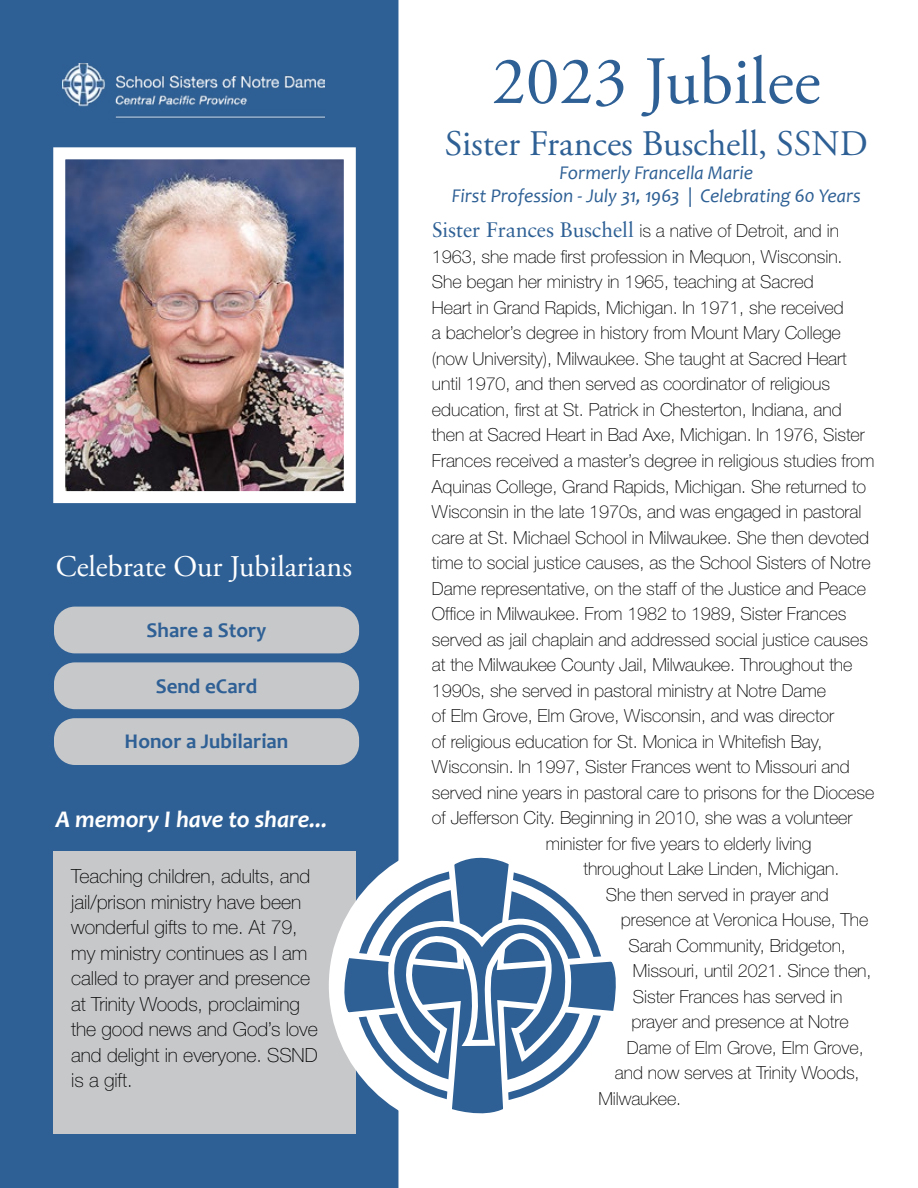
<style>
.page{position:relative;width:918px;height:1188px;background:#fff}
.page>*{position:absolute;margin:0;border:0;box-sizing:border-box;transform-origin:0 0}
.t1{font:67.5px "Adobe Garamond Pro";color:#2e6095}
.t2{font:36px "Adobe Garamond Pro";color:#2e6095}
.t3{font:30px "Adobe Garamond Pro";color:#fff}
.t4{font:italic 700 24px "Candara";letter-spacing:-.005em;color:#fff}
.t5{font:700 21px "Candara";color:#2f6095}
.t6{font:100 19.5px/25.5px "Helvetica Neue LT Std";letter-spacing:-.005em;color:#000}
.t7{font:italic 19.5px/23.4px "Candara";letter-spacing:-.005em;color:#2e6095;text-align:center}
.t8{font:100 18px "Helvetica Neue LT Std";letter-spacing:-.005em;color:#000}
.s1{font-family:"Sabon LT Pro";font-weight:400;font-size:21px;color:#2e6095}
</style>
<div class="page">
<div style="left:0;top:0;width:398px;height:1188px;background:#2f6095"></div>
<div style="left:53px;top:851px;width:303px;height:283px;background:#c7c8ca"></div>
<img style="left:66px;top:160px;width:277px;height:330px">
<div style="left:53px;top:147px;width:303px;height:356px;border:12px solid #fff"></div>
<svg style="left:335px;top:756px;width:281px;height:432px"></svg>
<svg style="left:362px;top:907px;width:214px;height:189px"></svg>
<div style="left:54px;top:607px;width:305px;height:46px;background:#c7c8ca;border-radius:21px"></div>
<div style="left:54px;top:662px;width:305px;height:47px;background:#c7c8ca;border-radius:21px"></div>
<div style="left:54px;top:718px;width:305px;height:47px;background:#c7c8ca;border-radius:21px"></div>
<img style="left:62px;top:63px;width:263px;height:59px">
<h3 class="t3" style="left:56px;top:549px;width:298px">Celebrate Our Jubilarians</h3>
<p class="t5" style="left:147px;top:617px;width:121px">Share a Story</p>
<p class="t5" style="left:156px;top:673px;width:103px">Send eCard</p>
<p class="t5" style="left:125px;top:729px;width:165px">Honor a Jubilarian</p>
<h3 class="t4" style="left:56px;top:805px;width:273px">A memory I have to share...</h3>
<p class="t6" style="left:71px;top:864px;width:248px">Teaching children, adults, and jail/prison ministry have been wonderful gifts to me. At 79, my ministry continues as I am called to prayer and presence at Trinity Woods, proclaiming the good news and God’s love and delight in everyone. SSND is a gift.</p>
<h1 class="t1" style="left:492px;top:41px;width:330px">2023 Jubilee</h1>
<h2 class="t2" style="left:445px;top:122px;width:424px">Sister Frances Buschell, SSND</h2>
<p class="t7" style="left:452px;top:161px;width:411px">Formerly Francella Marie<br>First Profession - July 31, 1963 | Celebrating 60 Years</p>
<p class="t8" style="left:432px;top:221px;width:409px"><span class="s1">Sister Frances Buschell</span> is a native of Detroit, and in</p>
<p class="t8" style="left:432px;top:246px;width:412px">1963, she made first profession in Mequon, Wisconsin.</p>
<p class="t8" style="left:432px;top:272px;width:383px">She began her ministry in 1965, teaching at Sacred</p>
<p class="t8" style="left:432px;top:297px;width:413px">Heart in Grand Rapids, Michigan. In 1971, she received</p>
<p class="t8" style="left:432px;top:323px;width:410px">a bachelor’s degree in history from Mount Mary College</p>
<p class="t8" style="left:432px;top:348px;width:416px">(now University), Milwaukee. She taught at Sacred Heart</p>
<p class="t8" style="left:432px;top:374px;width:400px">until 1970, and then served as coordinator of religious</p>
<p class="t8" style="left:432px;top:399px;width:411px">education, first at St. Patrick in Chesterton, Indiana, and</p>
<p class="t8" style="left:432px;top:425px;width:434px">then at Sacred Heart in Bad Axe, Michigan. In 1976, Sister</p>
<p class="t8" style="left:432px;top:450px;width:444px">Frances received a master’s degree in religious studies from</p>
<p class="t8" style="left:432px;top:476px;width:436px">Aquinas College, Grand Rapids, Michigan. She returned to</p>
<p class="t8" style="left:432px;top:501px;width:431px">Wisconsin in the late 1970s, and was engaged in pastoral</p>
<p class="t8" style="left:432px;top:527px;width:439px">care at St. Michael School in Milwaukee. She then devoted</p>
<p class="t8" style="left:432px;top:552px;width:440px">time to social justice causes, as the School Sisters of Notre</p>
<p class="t8" style="left:432px;top:578px;width:436px">Dame representative, on the staff of the Justice and Peace</p>
<p class="t8" style="left:432px;top:603px;width:416px">Office in Milwaukee. From 1982 to 1989, Sister Frances</p>
<p class="t8" style="left:432px;top:629px;width:438px">served as jail chaplain and addressed social justice causes</p>
<p class="t8" style="left:432px;top:654px;width:422px">at the Milwaukee County Jail, Milwaukee. Throughout the</p>
<p class="t8" style="left:432px;top:680px;width:396px">1990s, she served in pastoral ministry at Notre Dame</p>
<p class="t8" style="left:432px;top:705px;width:404px">of Elm Grove, Elm Grove, Wisconsin, and was director</p>
<p class="t8" style="left:432px;top:731px;width:392px">of religious education for St. Monica in Whitefish Bay,</p>
<p class="t8" style="left:432px;top:756px;width:419px">Wisconsin. In 1997, Sister Frances went to Missouri and</p>
<p class="t8" style="left:432px;top:782px;width:444px">served nine years in pastoral care to prisons for the Diocese</p>
<p class="t8" style="left:432px;top:807px;width:422px">of Jefferson City. Beginning in 2010, she was a volunteer</p>
<p class="t8" style="left:546px;top:833px;width:267px">minister for five years to elderly living</p>
<p class="t8" style="left:583px;top:858px;width:257px">throughout Lake Linden, Michigan.</p>
<p class="t8" style="left:606px;top:884px;width:224px">She then served in prayer and</p>
<p class="t8" style="left:621px;top:909px;width:249px">presence at Veronica House, The</p>
<p class="t8" style="left:628px;top:935px;width:219px">Sarah Community, Bridgeton,</p>
<p class="t8" style="left:633px;top:960px;width:240px">Missouri, until 2021. Since then,</p>
<p class="t8" style="left:633px;top:986px;width:211px">Sister Frances has served in</p>
<p class="t8" style="left:631px;top:1011px;width:219px">prayer and presence at Notre</p>
<p class="t8" style="left:627px;top:1037px;width:238px">Dame of Elm Grove, Elm Grove,</p>
<p class="t8" style="left:615px;top:1062px;width:246px">and now serves at Trinity Woods,</p>
<p class="t8" style="left:598px;top:1088px;width:84px">Milwaukee.</p>
</div>
